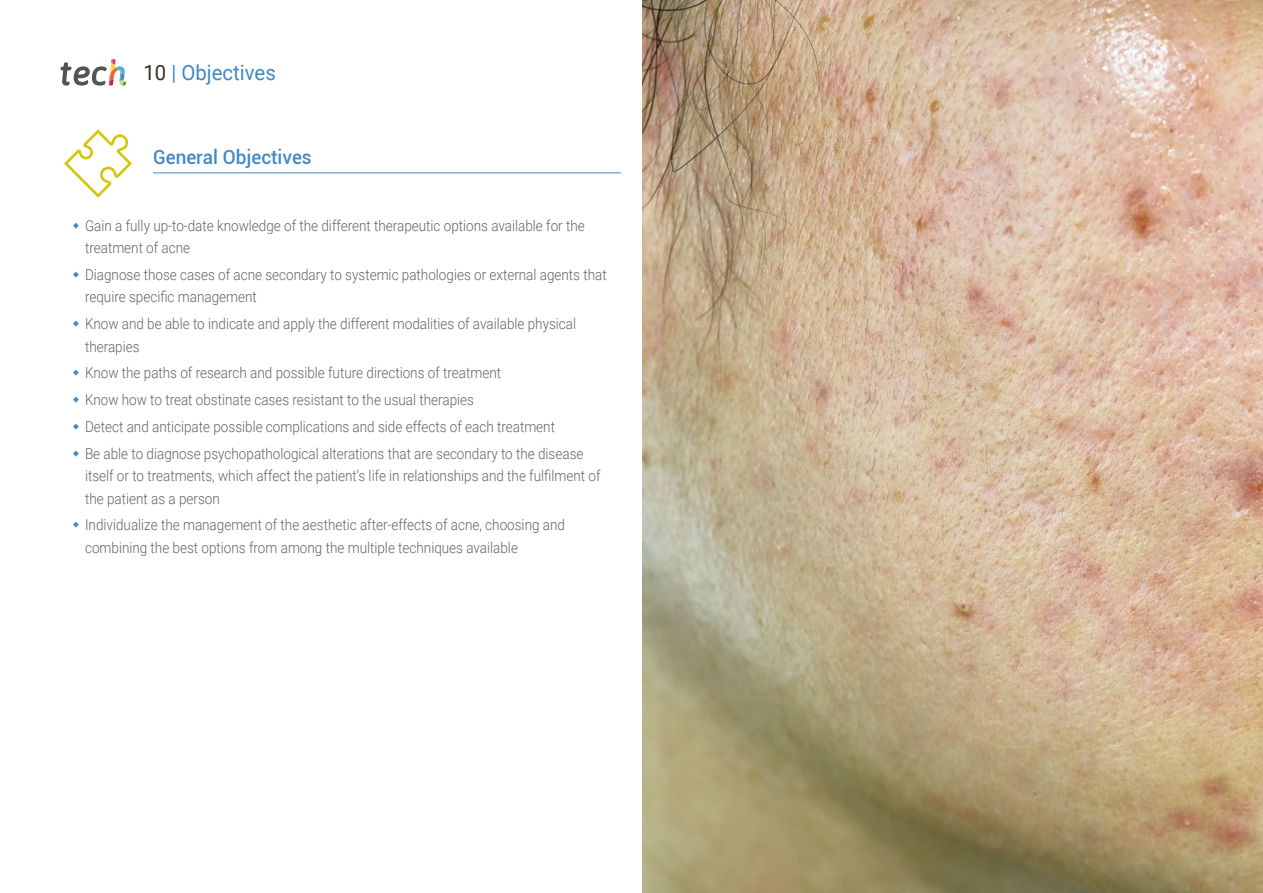
<style>
.page{position:relative;width:1263px;height:893px;background:#fff}
.page>*{position:absolute;margin:0;border:0;box-sizing:border-box;transform-origin:0 0}
.t1{font:21px "Roboto";color:#4089c5}
.t2{font:500 19.5px "Roboto";color:#438ac6}
.t3{font:300 15px/22.5px "Roboto";color:#61646a;scale:.9 1}
.s1{color:#312e20}
</style>
<div class="page">
<img style="left:642px;top:0;width:621px;height:893px">
<svg style="left:61px;top:59px;width:65px;height:27px"></svg>
<hr style="left:153px;top:172px;width:468px;height:1px;background:#4089c5">
<svg style="left:64px;top:129px;width:68px;height:69px"></svg>
<h1 class="t1" style="left:144px;top:57px;width:134px"><span class="s1">10</span> | Objectives</h1>
<h2 class="t2" style="left:153px;top:144px;width:160px">General Objectives</h2>
<p class="t3" style="left:85px;top:214px;width:557px">Gain a fully up-to-date knowledge of the different therapeutic options available for the treatment of acne</p>
<p class="t3" style="left:85px;top:263px;width:581px">Diagnose those cases of acne secondary to systemic pathologies or external agents that require specific management</p>
<p class="t3" style="left:85px;top:312px;width:547px">Know and be able to indicate and apply the different modalities of available physical therapies</p>
<p class="t3" style="left:85px;top:359px;width:555px;line-height:26.7px">Know the paths of research and possible future directions of treatment<br>Know how to treat obstinate cases resistant to the usual therapies<br>Detect and anticipate possible complications and side effects of each treatment<br>Be able to diagnose psychopathological alterations that are secondary to the disease</p>
<p class="t3" style="left:85px;top:464px;width:574px">itself or to treatments, which affect the patient's life in relationships and the fulfilment of the patient as a person</p>
<p class="t3" style="left:85px;top:513px;width:535px">Individualize the management of the aesthetic after-effects of acne, choosing and combining the best options from among the multiple techniques available</p>
</div>
